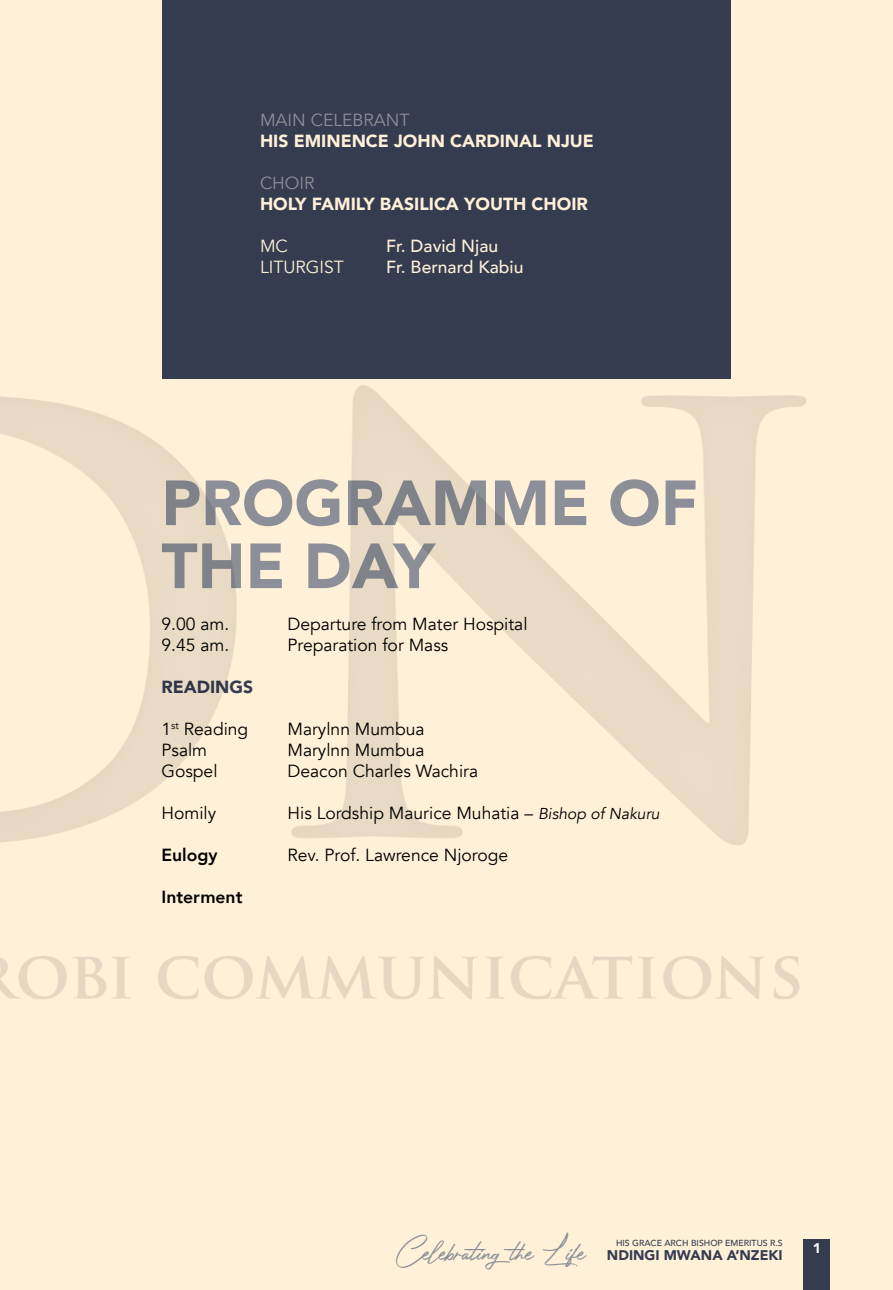
<style>
.page{position:relative;width:893px;height:1290px;background:#fff}
.page>*{position:absolute;margin:0;border:0;box-sizing:border-box;transform-origin:0 0}
.t1{font:900 63px/63px "Avenir";color:#8c8f97}
.t2{font:31.5px "Photograph Signature";color:#8c8f97}
.t3{font:17.5px "Avenir";color:#000}
.t4{font:900 17.5px "Avenir";color:#fff0d8}
.t5{font:500 17.5px "Avenir";color:#fff0d8}
.t6{font:17.5px "Avenir";color:#8c8f97}
.t7{font:800 17.5px "Avenir";color:#000}
.t8{font:17.5px "Avenir";color:#fff0d8}
.t9{font:900 17.5px "Avenir";color:#353c50}
.t10{font:900 14px "Avenir";color:#353c50}
.t11{font:900 14px "Avenir";color:#fff}
.t12{font:500 8.75px "Avenir";color:#353c50}
.s1{font-style:italic;font-size:15.75px}
</style>
<div class="page">
<img style="left:0;top:0;width:893px;height:1290px">
<p class="t6" style="left:260px;top:110px;width:151px">MAIN CELEBRANT</p>
<p class="t4" style="left:260px;top:126px;width:335px">HIS EMINENCE JOHN CARDINAL NJUE</p>
<p class="t6" style="left:260px;top:173px;width:56px">CHOIR</p>
<p class="t4" style="left:260px;top:189px;width:329px">HOLY FAMILY BASILICA YOUTH CHOIR</p>
<p class="t8" style="left:260px;top:236px;width:29px">MC</p>
<p class="t5" style="left:386px;top:231px;width:114px">Fr. David Njau</p>
<p class="t8" style="left:260px;top:257px;width:85px">LITURGIST</p>
<p class="t5" style="left:386px;top:252px;width:139px">Fr. Bernard Kabiu</p>
<h1 class="t1" style="left:161px;top:470px;width:538px">PROGRAMME OF<br>THE DAY</h1>
<p class="t3" style="left:161px;top:614px;width:69px">9.00 am.</p>
<p class="t3" style="left:287px;top:614px;width:242px">Departure from Mater Hospital</p>
<p class="t3" style="left:161px;top:635px;width:69px">9.45 am.</p>
<p class="t3" style="left:287px;top:635px;width:162px">Preparation for Mass</p>
<p class="t9" style="left:161px;top:672px;width:93px">READINGS</p>
<p class="t3" style="left:161px;top:719px;width:88px">1<sup>st</sup> Reading</p>
<p class="t3" style="left:287px;top:719px;width:139px">Marylnn Mumbua</p>
<p class="t3" style="left:161px;top:740px;width:47px">Psalm</p>
<p class="t3" style="left:287px;top:740px;width:139px">Marylnn Mumbua</p>
<p class="t3" style="left:161px;top:761px;width:58px">Gospel</p>
<p class="t3" style="left:287px;top:761px;width:192px">Deacon Charles Wachira</p>
<p class="t3" style="left:161px;top:803px;width:56px">Homily</p>
<p class="t3" style="left:287px;top:803px;width:374px">His Lordship Maurice Muhatia – <span class="s1">Bishop of Nakuru</span></p>
<p class="t7" style="left:161px;top:841px;width:58px">Eulogy</p>
<p class="t3" style="left:287px;top:845px;width:222px">Rev. Prof. Lawrence Njoroge</p>
<p class="t7" style="left:161px;top:883px;width:83px">Interment</p>
<h2 class="t2" style="left:396px;top:1224px;width:191px">Celebratingthe Life</h2>
<p class="t12" style="left:616px;top:1236px;width:168px">HIS GRACE ARCH BISHOP EMERITUS R.S</p>
<p class="t10" style="left:607px;top:1243px;width:177px">NDINGI MWANA A’NZEKI</p>
<p class="t11" style="left:813px;top:1236px;width:10px">1</p>
</div>
